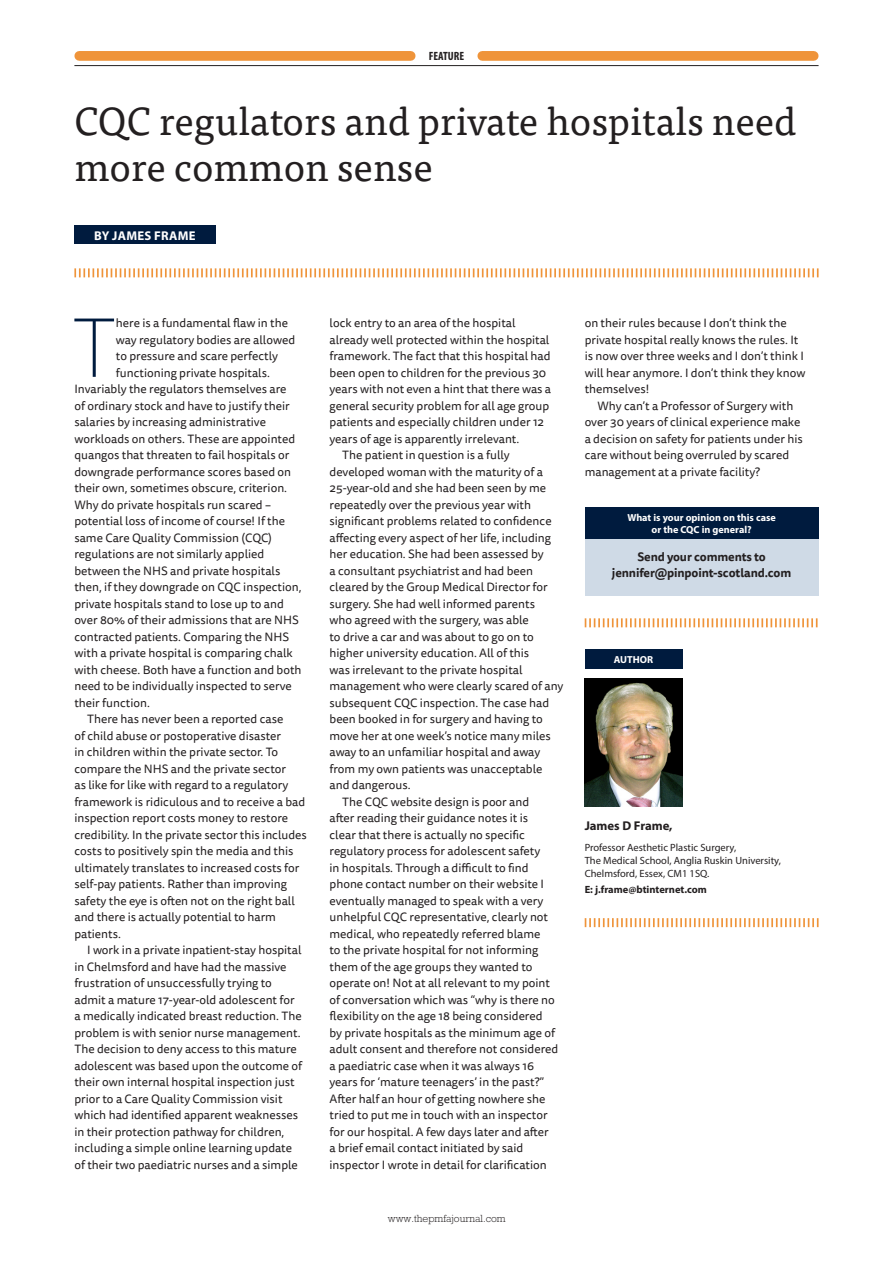
<style>
.page{position:relative;width:893px;height:1263px;background:#fff}
.page>*{position:absolute;margin:0;border:0;box-sizing:border-box;transform-origin:0 0}
.feature_body_drop_ca{font:300 expanded 79.65px "Europa SB";color:#001b3e}
.feature_Headline{font:39px/46.5px "Tisa Pro";color:#231f20}
.feature_Author{font:700 12.75px "Myriad Pro";letter-spacing:.02em;color:#fff}
.feature_Author_name{font:700 12.75px "Myriad Pro";color:#231f20}
.feature_Body_Indent{font:12px/16.5px "Tisa Sans Pro";color:#231f20}
.feature_body_drop_ca-2{font:12px "Tisa Sans Pro";color:#231f20}
.feature_body_no_inde{font:700 12px/16.5px "Tisa Sans Pro";letter-spacing:-.01em;color:#231f20;text-align:center}
.t1{font:700 condensed 12px "Myriad Pro";color:#231f20}
.feature_author_bioda{font:10.5px/12.6px "Myriad Pro";color:#231f20}
.feature_Author_conta{font:700 10.5px "Myriad Pro";color:#231f20}
.t2{font:300 10.5px "Rockwell";color:#231f20}
.t3{font:700 10.2px/12.3px "Myriad Pro";color:#fff;text-align:center}
</style>
<div class="page">
<div style="left:74px;top:225px;width:141px;height:19px;background:#001b3e"></div>
<svg style="left:74px;top:268px;width:745px;height:9px"></svg>
<hr style="left:74px;top:65px;width:745px;height:1px;background:#231f20">
<div style="left:79px;top:51px;width:332px;height:10px;background:#ef943a"></div>
<div style="left:482px;top:51px;width:332px;height:10px;background:#ef943a"></div>
<img style="left:585px;top:679px;width:97px;height:127px">
<div style="left:585px;top:649px;width:97px;height:19px;background:#001b3e"></div>
<svg style="left:585px;top:618px;width:232px;height:9px"></svg>
<svg style="left:585px;top:918px;width:234px;height:9px"></svg>
<div style="left:585px;top:507px;width:234px;height:32px;background:#001b3e"></div>
<div style="left:585px;top:539px;width:234px;height:56px;background:#cfdae6"></div>
<p class="t1" style="left:429px;top:49px;width:37px">FEATURE</p>
<p class="feature_Headline" style="left:74px;top:96px;width:724px">CQC regulators and private hospitals need more common sense</p>
<p class="feature_Author" style="left:94px;top:227px;width:103px">BY JAMES FRAME</p>
<p class="feature_body_drop_ca" style="left:72px;top:303px;width:45px">T</p>
<p class="feature_body_drop_ca-2" style="left:116px;top:315px;width:174px">here is a fundamental flaw in the</p>
<p class="feature_body_drop_ca-2" style="left:116px;top:332px;width:181px">way regulatory bodies are allowed</p>
<p class="feature_body_drop_ca-2" style="left:116px;top:348px;width:164px">to pressure and scare perfectly</p>
<p class="feature_body_drop_ca-2" style="left:116px;top:365px;width:156px">functioning private hospitals.</p>
<p class="feature_body_drop_ca-2" style="left:74px;top:381px;width:214px">Invariably the regulators themselves are</p>
<p class="feature_body_drop_ca-2" style="left:74px;top:398px;width:217px">of ordinary stock and have to justify their</p>
<p class="feature_body_drop_ca-2" style="left:74px;top:414px;width:193px">salaries by increasing administrative</p>
<p class="feature_body_drop_ca-2" style="left:74px;top:431px;width:222px">workloads on others. These are appointed</p>
<p class="feature_body_drop_ca-2" style="left:74px;top:447px;width:216px">quangos that threaten to fail hospitals or</p>
<p class="feature_body_drop_ca-2" style="left:74px;top:464px;width:218px">downgrade performance scores based on</p>
<p class="feature_body_drop_ca-2" style="left:74px;top:480px;width:214px">their own, sometimes obscure, criterion.</p>
<p class="feature_body_drop_ca-2" style="left:74px;top:497px;width:198px">Why do private hospitals run scared –</p>
<p class="feature_body_drop_ca-2" style="left:74px;top:513px;width:212px">potential loss of income of course! If the</p>
<p class="feature_body_drop_ca-2" style="left:74px;top:530px;width:199px">same Care Quality Commission (CQC)</p>
<p class="feature_body_drop_ca-2" style="left:74px;top:546px;width:191px">regulations are not similarly applied</p>
<p class="feature_body_drop_ca-2" style="left:74px;top:563px;width:207px">between the NHS and private hospitals</p>
<p class="feature_body_drop_ca-2" style="left:74px;top:579px;width:229px">then, if they downgrade on CQC inspection,</p>
<p class="feature_body_drop_ca-2" style="left:74px;top:596px;width:211px">private hospitals stand to lose up to and</p>
<p class="feature_body_drop_ca-2" style="left:74px;top:612px;width:226px">over 80% of their admissions that are NHS</p>
<p class="feature_body_drop_ca-2" style="left:74px;top:629px;width:216px">contracted patients. Comparing the NHS</p>
<p class="feature_body_drop_ca-2" style="left:74px;top:645px;width:220px">with a private hospital is comparing chalk</p>
<p class="feature_body_drop_ca-2" style="left:74px;top:662px;width:229px">with cheese. Both have a function and both</p>
<p class="feature_body_drop_ca-2" style="left:74px;top:678px;width:219px">need to be individually inspected to serve</p>
<p class="feature_body_drop_ca-2" style="left:74px;top:695px;width:77px">their function.</p>
<p class="feature_Body_Indent" style="left:74px;top:711px;width:234px;text-indent:13px">There has never been a reported case<br>of child abuse or postoperative disaster<br>in children within the private sector. To compare the NHS and the private sector<br>as like for like with regard to a regulatory framework is ridiculous and to receive a bad inspection report costs money to restore credibility. In the private sector this includes costs to positively spin the media and this ultimately translates to increased costs for self-pay patients. Rather than improving safety the eye is often not on the right ball and there is actually potential to harm patients.</p>
<p class="feature_Body_Indent" style="left:74px;top:942px;width:229px;text-indent:13px">I work in a private inpatient-stay hospital in Chelmsford and have had the massive frustration of unsuccessfully trying to admit a mature 17-year-old adolescent for a medically indicated breast reduction. The problem is with senior nurse management.<br>The decision to deny access to this mature adolescent was based upon the outcome of their own internal hospital inspection just prior to a Care Quality Commission visit which had identified apparent weaknesses in their protection pathway for children, including a simple online learning update of their two paediatric nurses and a simple</p>
<p class="feature_Body_Indent" style="left:330px;top:315px;width:223px">lock entry to an area of the hospital already well protected within the hospital framework. The fact that this hospital had been open to children for the previous 30 years with not even a hint that there was a general security problem for all age group patients and especially children under 12 years of age is apparently irrelevant.</p>
<p class="feature_Body_Indent" style="left:330px;top:447px;width:235px;text-indent:13px">The patient in question is a fully developed woman with the maturity of a 25-year-old and she had been seen by me repeatedly over the previous year with significant problems related to confidence affecting every aspect of her life, including her education. She had been assessed by<br>a consultant psychiatrist and had been cleared by the Group Medical Director for surgery. She had well informed parents<br>who agreed with the surgery, was able<br>to drive a car and was about to go on to higher university education. All of this<br>was irrelevant to the private hospital management who were clearly scared of any subsequent CQC inspection. The case had been booked in for surgery and having to move her at one week’s notice many miles away to an unfamiliar hospital and away from my own patients was unacceptable and dangerous.</p>
<p class="feature_Body_Indent" style="left:330px;top:794px;width:230px;text-indent:13px">The CQC website design is poor and<br>after reading their guidance notes it is<br>clear that there is actually no specific regulatory process for adolescent safety<br>in hospitals. Through a difficult to find phone contact number on their website I eventually managed to speak with a very unhelpful CQC representative, clearly not medical, who repeatedly referred blame<br>to the private hospital for not informing them of the age groups they wanted to operate on! Not at all relevant to my point of conversation which was “why is there no flexibility on the age 18 being considered<br>by private hospitals as the minimum age of adult consent and therefore not considered a paediatric case when it was always 16 years for ‘mature teenagers’ in the past?” After half an hour of getting nowhere she tried to put me in touch with an inspector for our hospital. A few days later and after<br>a brief email contact initiated by said inspector I wrote in detail for clarification</p>
<p class="t2" style="left:388px;top:1212px;width:119px">www.thepmfajournal.com</p>
<p class="feature_Body_Indent" style="left:585px;top:315px;width:222px">on their rules because I don’t think the private hospital really knows the rules. It is now over three weeks and I don’t think I will hear anymore. I don’t think they know themselves!</p>
<p class="feature_Body_Indent" style="left:585px;top:398px;width:220px;text-indent:13px">Why can’t a Professor of Surgery with over 30 years of clinical experience make a decision on safety for patients under his care without being overruled by scared management at a private facility?</p>
<p class="t3" style="left:627px;top:511px;width:150px">What is your opinion on this case or the CQC in general?</p>
<p class="feature_body_no_inde" style="left:612px;top:548px;width:181px">Send your comments to jennifer@pinpoint-scotland.com</p>
<p class="t3" style="left:614px;top:653px;width:41px">AUTHOR</p>
<p class="feature_Author_name" style="left:585px;top:818px;width:89px">James D Frame,</p>
<p class="feature_author_bioda" style="left:585px;top:841px;width:198px">Professor Aesthetic Plastic Surgery,<br>The Medical School, Anglia Ruskin University,<br>Chelmsford, Essex, CM1 1SQ.</p>
<p class="feature_Author_conta" style="left:585px;top:883px;width:124px">E: j.frame@btinternet.com</p>
</div>
